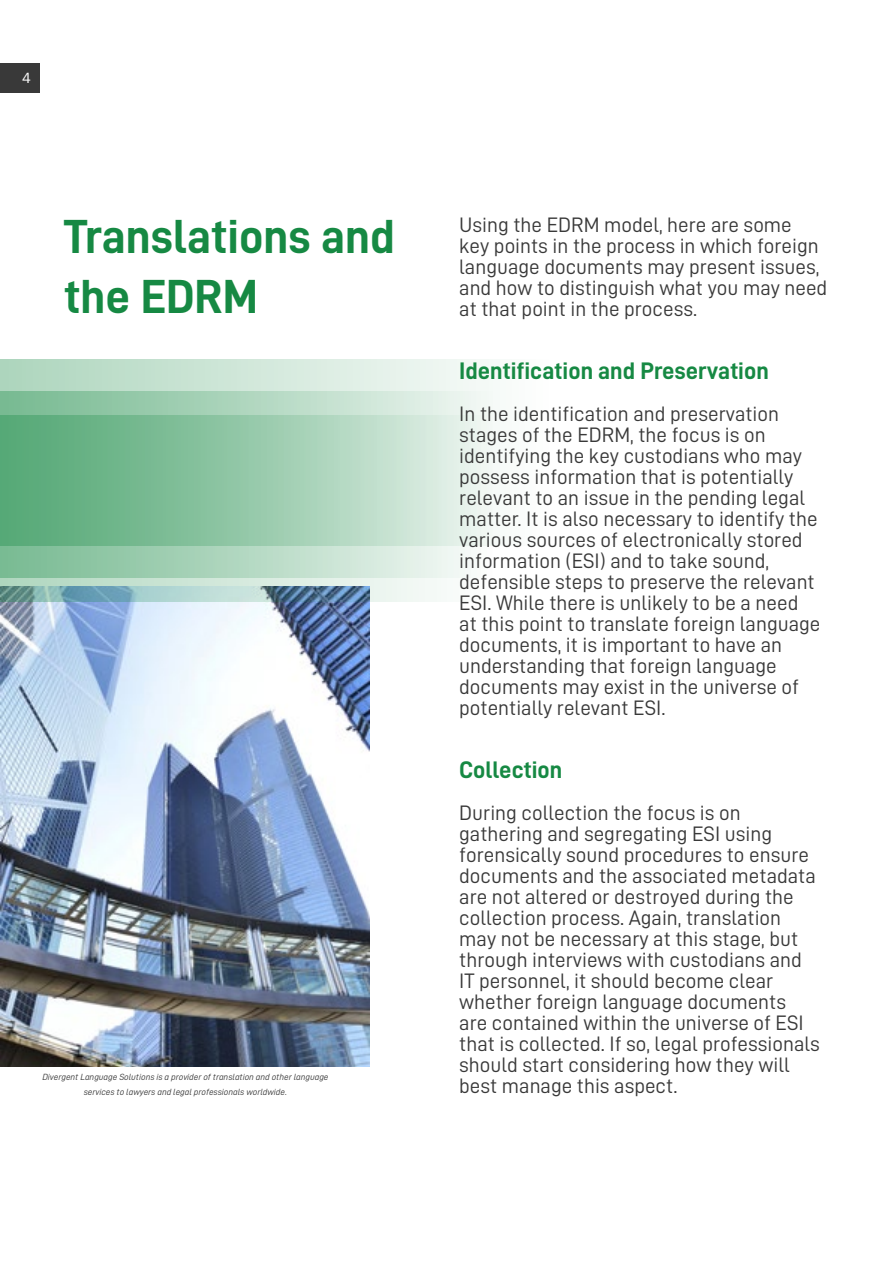
<style>
.page{position:relative;width:893px;height:1263px;background:#fff}
.page>*{position:absolute;margin:0;border:0;box-sizing:border-box;transform-origin:0 0}
.t1{font:48px/60px "D DIN Bold";letter-spacing:-.005em;color:#168943}
.t2{font:24px "D DIN Bold";color:#168943}
.t3{font:21px/21px "D DIN";color:#393939}
.t4{font:15px "Franklin Gothic URW Boo";color:#fff}
.t5{font:9px/15px "D DIN Italic";color:#393939;text-align:center}
</style>
<div class="page">
<img style="left:0;top:602px;width:370px;height:465px">
<hr style="left:892px;top:0;width:1px;height:1263px;background:#393939">
<div style="left:0;top:64px;width:39px;height:29px;background:#393939"></div>
<svg style="left:0;top:578px;width:437px;height:24px;background:#a7c5c6"></svg>
<div style="left:0;top:359px;width:549px;height:186px;background:linear-gradient(to right,#acd5bc,#fefefe)"></div>
<svg style="left:0;top:391px;width:492px;height:187px;background:#a1cfb3"></svg>
<p class="t4" style="left:22px;top:69px;width:10px">4</p>
<h1 class="t1" style="left:64px;top:205px;width:333px">Translations and the EDRM</h1>
<p class="t3" style="left:459px;top:213px;width:370px">Using the EDRM model, here are some<br>key points in the process in which foreign language documents may present issues, and how to distinguish what you may need at that point in the process.</p>
<p class="t5" style="left:42px;top:1069px;width:288px">Divergent Language Solutions is a provider of translation and other language services to lawyers and legal professionals worldwide.</p>
<p class="t2" style="left:459px;top:357px;width:311px">Identification and Preservation</p>
<p class="t3" style="left:459px;top:402px;width:363px">In the identification and preservation stages of the EDRM, the focus is on identifying the key custodians who may possess information that is potentially relevant to an issue in the pending legal matter. It is also necessary to identify the various sources of electronically stored information (ESI) and to take sound, defensible steps to preserve the relevant ESI. While there is unlikely to be a need at this point to translate foreign language documents, it is important to have an understanding that foreign language documents may exist in the universe of potentially relevant ESI.</p>
<p class="t2" style="left:459px;top:756px;width:104px">Collection</p>
<p class="t3" style="left:459px;top:801px;width:362px">During collection the focus is on gathering and segregating ESI using forensically sound procedures to ensure documents and the associated metadata are not altered or destroyed during the collection process. Again, translation may not be necessary at this stage, but through interviews with custodians and IT personnel, it should become clear whether foreign language documents<br>are contained within the universe of ESI that is collected. If so, legal professionals should start considering how they will best manage this aspect.</p>
</div>
